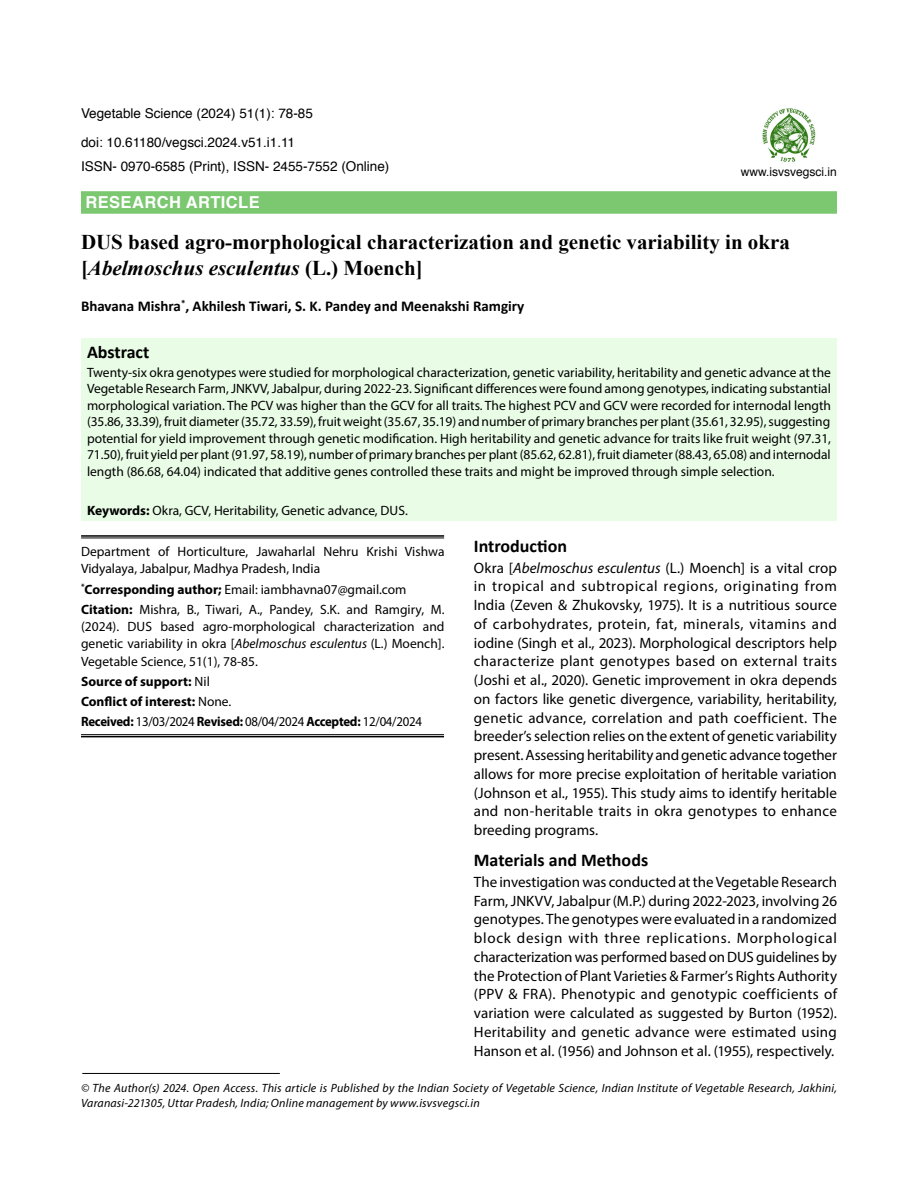
<style>
.page{position:relative;width:918px;height:1188px;background:#fff}
.page>*{position:absolute;margin:0;border:0;box-sizing:border-box;transform-origin:0 0}
.Chap-Head{font:700 21px/26.2px "Times New Roman";color:#000}
.Sub-Head-1{font:700 18px "Calibri";color:#000}
.Subject{font:700 16.5px "Helvetica";letter-spacing:.025em;color:#fff}
.Body_flush{font:15px/18.8px "Myriad Pro";letter-spacing:.005em;color:#000;text-align:justify}
.author{font:700 15px "Calibri";color:#000}
.Abstract{font:13.5px/16.5px "Myriad Pro";color:#000;text-align:justify}
.affiliation{font:13.5px/17.2px "Myriad Pro";color:#000}
.Running_Head{font:13.5px "Helvetica";color:#000}
.affiliation-2{font:13.5px "Myriad Pro";letter-spacing:-.02em;color:#000;scale:.95 1}
.article_head{font:13.5px "Helvetica";color:#000101}
.affiliation-3{font:700 13.5px "Myriad Pro";color:#000}
.Bottom_1st_page{font:italic 12px/14.4px "Myriad Pro";letter-spacing:.015em;color:#000}
.Running_Head-2{font:12px "Helvetica";color:#000}
.s1{font-style:italic}
.s2{font-weight:700}
.s3{font-weight:400}
</style>
<div class="page">
<div style="left:81px;top:338px;width:756px;height:182px;background:#e8fce6"></div>
<div style="left:81px;top:191px;width:756px;height:23px;background:#7cc871"></div>
<hr style="left:81px;top:734px;width:363px;height:1px;background:#000">
<hr style="left:81px;top:736px;width:363px;height:1px;background:#000">
<hr style="left:81px;top:535px;width:363px;height:2px;background:#000">
<hr style="left:81px;top:538px;width:363px;height:1px;background:#000">
<hr style="left:82px;top:1073px;width:198px;height:1px;background:#000">
<img style="left:762px;top:108px;width:54px;height:54px">
<p class="Running_Head" style="left:81px;top:103px;width:233px">Vegetable Science (2024) 51(1): 78-85</p>
<p class="Running_Head" style="left:81px;top:131px;width:216px">doi: 10.61180/vegsci.2024.v51.i1.11</p>
<p class="article_head" style="left:81px;top:156px;width:310px">ISSN- 0970-6585 (Print), ISSN- 2455-7552 (Online)</p>
<p class="Subject" style="left:86px;top:189px;width:176px">RESEARCH ARTICLE</p>
<p class="Running_Head-2" style="left:741px;top:163px;width:98px">www.isvsvegsci.in</p>
<p class="Chap-Head" style="left:81px;top:228px;width:710px">DUS based agro-morphological characterization and genetic variability in okra [<span class="s1">Abelmoschus esculentus</span> (L.) Moench]</p>
<p class="author" style="left:81px;top:296px;width:445px">Bhavana Mishra<sup>*</sup>, Akhilesh Tiwari, S. K. Pandey and Meenakshi Ramgiry</p>
<p class="Sub-Head-1" style="left:87px;top:339px;width:64px">Abstract</p>
<p class="Abstract" style="left:87px;top:364px;width:746px">Twenty-six okra genotypes were studied for morphological characterization, genetic variability, heritability and genetic advance at the Vegetable Research Farm, JNKVV, Jabalpur, during 2022-23. Significant differences were found among genotypes, indicating substantial morphological variation. The PCV was higher than the GCV for all traits. The highest PCV and GCV were recorded for internodal length (35.86, 33.39), fruit diameter (35.72, 33.59), fruit weight (35.67, 35.19) and number of primary branches per plant (35.61, 32.95), suggesting potential for yield improvement through genetic modification. High heritability and genetic advance for traits like fruit weight (97.31, 71.50), fruit yield per plant (91.97, 58.19), number of primary branches per plant (85.62, 62.81), fruit diameter (88.43, 65.08) and internodal length (86.68, 64.04) indicated that additive genes controlled these traits and might be improved through simple selection.</p>
<p class="Abstract" style="left:87px;top:502px;width:322px"><span class="s2">Keywords:</span> Okra, GCV, Heritability, Genetic advance, DUS.</p>
<p class="affiliation" style="left:81px;top:543px;width:365px">Department of Horticulture, Jawaharlal Nehru Krishi Vishwa<br>Vidyalaya, Jabalpur, Madhya Pradesh, India</p>
<p class="affiliation" style="left:81px;top:580px;width:327px"><sup>*</sup><span class="s2">Corresponding author;</span> Email: iambhavna07@gmail.com</p>
<p class="affiliation" style="left:81px;top:601px;width:365px;text-align:justify"><span class="s2">Citation:</span> Mishra, B., Tiwari, A., Pandey, S.K. and Ramgiry, M. (2024). DUS based agro-morphological characterization and genetic variability in okra [<span class="s1">Abelmoschus esculentus</span> (L.) Moench].<br>Vegetable Science, 51(1), 78-85.</p>
<p class="affiliation-3" style="left:81px;top:673px;width:130px">Source of support: <span class="s3">Nil</span></p>
<p class="affiliation-3" style="left:81px;top:693px;width:152px">Conflict of interest: <span class="s3">None.</span></p>
<p class="affiliation-2" style="left:81px;top:714px;width:360px"><span class="s2">Received:</span> 13/03/2024 <span class="s2">Revised:</span> 08/04/2024 <span class="s2">Accepted:</span> 12/04/2024</p>
<p class="Sub-Head-1" style="left:474px;top:533px;width:95px">Introduction</p>
<p class="Body_flush" style="left:474px;top:558px;width:365px">Okra [<span class="s1">Abelmoschus esculentus</span> (L.) Moench] is a vital crop in tropical and subtropical regions, originating from India (Zeven &amp; Zhukovsky, 1975). It is a nutritious source of carbohydrates, protein, fat, minerals, vitamins and iodine (Singh et al., 2023). Morphological descriptors help characterize plant genotypes based on external traits (Joshi et al., 2020). Genetic improvement in okra depends on factors like genetic divergence, variability, heritability, genetic advance, correlation and path coefficient. The breeder’s selection relies on the extent of genetic variability present. Assessing heritability and genetic advance together allows for more precise exploitation of heritable variation (Johnson et al., 1955). This study aims to identify heritable and non-heritable traits in okra genotypes to enhance breeding programs.</p>
<p class="Sub-Head-1" style="left:474px;top:847px;width:176px">Materials and Methods</p>
<p class="Body_flush" style="left:474px;top:872px;width:365px">The investigation was conducted at the Vegetable Research Farm, JNKVV, Jabalpur (M.P.) during 2022-2023, involving 26 genotypes. The genotypes were evaluated in a randomized block design with three replications. Morphological characterization was performed based on DUS guidelines by the Protection of Plant Varieties &amp; Farmer’s Rights Authority (PPV &amp; FRA). Phenotypic and genotypic coefficients of variation were calculated as suggested by Burton (1952).<br>Heritability and genetic advance were estimated using Hanson et al. (1956) and Johnson et al. (1955), respectively.</p>
<p class="Bottom_1st_page" style="left:81px;top:1081px;width:758px">© The Author(s) 2024. Open Access. This article is Published by the Indian Society of Vegetable Science, Indian Institute of Vegetable Research, Jakhini,<br>Varanasi-221305, Uttar Pradesh, India; Online management by www.isvsvegsci.in</p>
</div>
